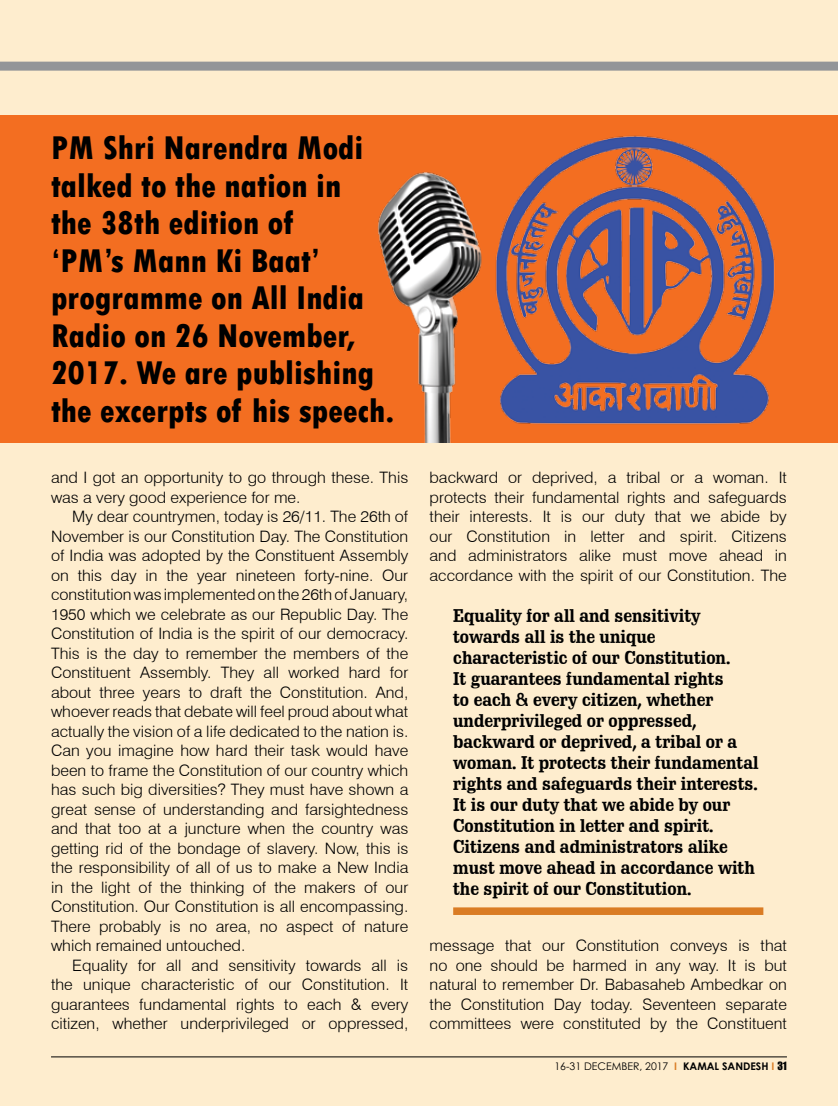
<style>
.page{position:relative;width:838px;height:1106px;background:#feedce}
.page>*{position:absolute;margin:0;border:0;box-sizing:border-box;transform-origin:0 0}
.t1{font:800 condensed 34.5px/37.5px "Tw Cen";color:#000}
.t2{font:700 18px/21px "Schadow BT";color:#000;scale:.89 1}
.t3{font:300 15.75px/19.5px "Swiss 721 BT";color:#000;text-align:justify}
.t4{font:10.5px "Century Gothic";color:#000}
.s1{font-weight:700;color:#da7c24}
.s2{font-weight:700}
.s3{font-family:"Impact"}
</style>
<div class="page">
<div style="left:0;top:115px;width:838px;height:327px;background:#f36e21"></div>
<hr style="left:51px;top:1056px;width:736px;height:1px;background:#000">
<div style="left:0;top:62px;width:838px;height:9px;background:#939598"></div>
<img style="left:523px;top:135px;width:252px;height:290px">
<div style="left:453px;top:907px;width:310px;height:8px;background:#da7c24"></div>
<img style="left:336px;top:172px;width:187px;height:271px">
<h1 class="t1" style="left:51px;top:129px;width:345px">PM Shri Narendra Modi talked to the nation in<br>the 38th edition of<br>‘PM’s Mann Ki Baat’ programme on All India<br>Radio on 26 November,<br>2017. We are publishing the excerpts of his speech.</h1>
<p class="t3" style="left:51px;top:468px;width:359px">and I got an opportunity to go through these. This was a very good experience for me.</p>
<p class="t3" style="left:51px;top:507px;width:359px;text-indent:21px">My dear countrymen, today is 26/11. The 26th of November is our Constitution Day. The Constitution of India was adopted by the Constituent Assembly on this day in the year nineteen forty-nine. Our constitution was implemented on the 26th of January, 1950 which we celebrate as our Republic Day. The Constitution of India is the spirit of our democracy.<br>This is the day to remember the members of the Constituent Assembly. They all worked hard for about three years to draft the Constitution. And, whoever reads that debate will feel proud about what actually the vision of a life dedicated to the nation is.<br>Can you imagine how hard their task would have been to frame the Constitution of our country which has such big diversities? They must have shown a great sense of understanding and farsightedness and that too at a juncture when the country was getting rid of the bondage of slavery. Now, this is the responsibility of all of us to make a New India in the light of the thinking of the makers of our Constitution. Our Constitution is all encompassing.<br>There probably is no area, no aspect of nature which remained untouched.</p>
<p class="t3" style="left:51px;top:955px;width:359px;text-indent:21px">Equality for all and sensitivity towards all is the unique characteristic of our Constitution. It guarantees fundamental rights to each &amp; every citizen, whether underprivileged or oppressed,</p>
<p class="t3" style="left:429px;top:467px;width:359px">backward or deprived, a tribal or a woman. It protects their fundamental rights and safeguards their interests. It is our duty that we abide by our Constitution in letter and spirit. Citizens and administrators alike must move ahead in accordance with the spirit of our Constitution. The</p>
<p class="t2" style="left:453px;top:604px;width:344px">Equality for all and sensitivity towards all is the unique characteristic of our Constitution.<br>It guarantees fundamental rights<br>to each &amp; every citizen, whether underprivileged or oppressed, backward or deprived, a tribal or a woman. It protects their fundamental rights and safeguards their interests.<br>It is our duty that we abide by our Constitution in letter and spirit.<br>Citizens and administrators alike must move ahead in accordance with the spirit of our Constitution.</p>
<p class="t3" style="left:429px;top:935px;width:359px">message that our Constitution conveys is that no one should be harmed in any way. It is but natural to remember Dr. Babasaheb Ambedkar on the Constitution Day today. Seventeen separate committees were constituted by the Constituent</p>
<p class="t4" style="left:554px;top:1058px;width:234px">16-31 DECEMBER, 2017 <span class="s1">I</span> <span class="s2">KAMAL SANDESH</span> <span class="s1">I</span> <span class="s3">31</span></p>
</div>
